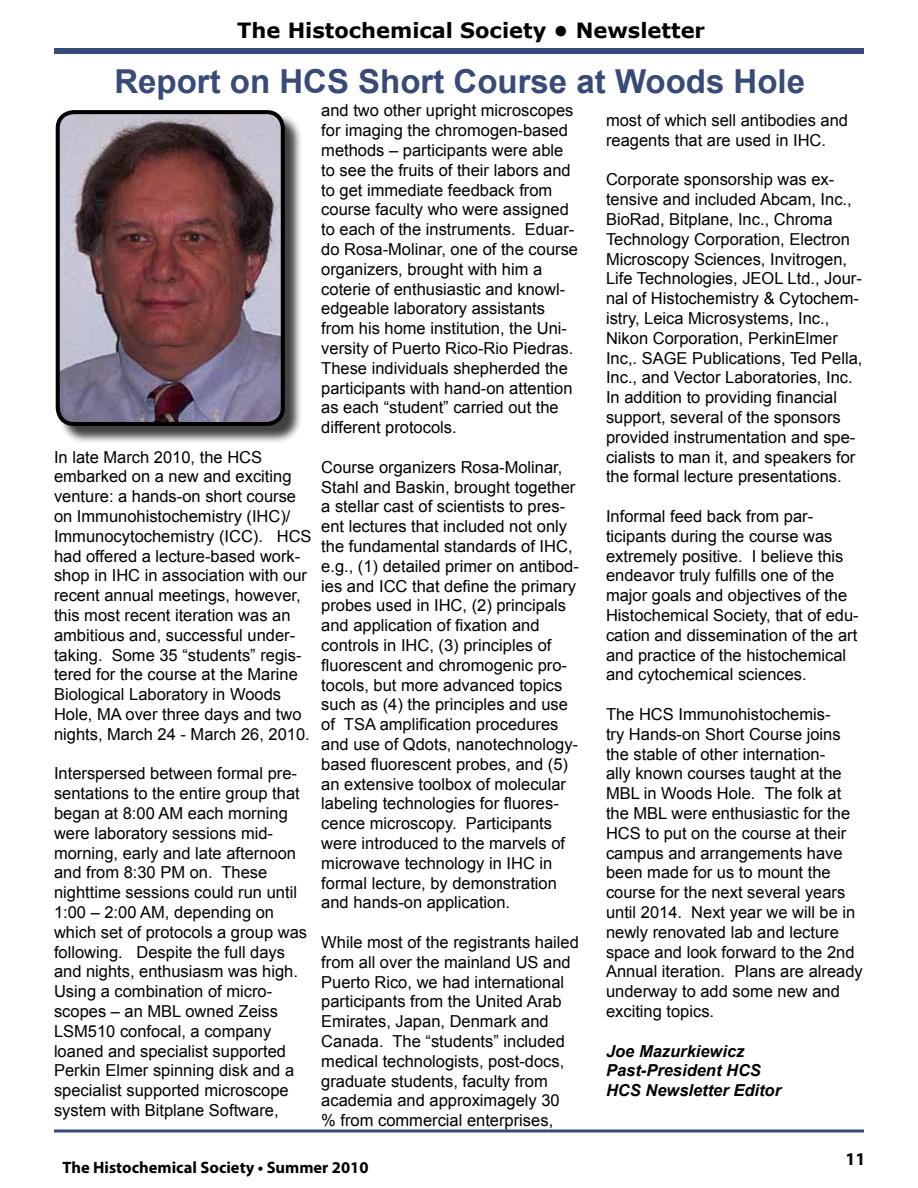
<style>
.page{position:relative;width:918px;height:1188px;background:#fff}
.page>*{position:absolute;margin:0;border:0;box-sizing:border-box;transform-origin:0 0}
.t1{font:700 33px "Arial";color:#384b78}
.t2{font:700 21px "Verdana";color:#000}
.t3{font:700 18px "Myriad Pro";color:#000}
.t4{font:16.5px/19.8px "Arial";color:#000}
.t5{font:italic 700 16.5px/19.8px "Arial";color:#000}
.t6{font:700 16.5px "Myriad Pro";color:#000}
</style>
<div class="page">
<div style="left:54px;top:48px;width:810px;height:6px;background:#384b78"></div>
<hr style="left:54px;top:1130px;width:810px;height:2px;background:#384b78">
<div style="left:58px;top:112px;width:246px;height:332px;background:#000;opacity:.75"></div>
<img style="left:58px;top:112px;width:225px;height:312px">
<div style="left:56px;top:110px;width:229px;height:316px;border:4px solid #000;border-radius:16px"></div>
<p class="t2" style="left:237px;top:17px;width:469px">The Histochemical Society • Newsletter</p>
<h1 class="t1" style="left:114px;top:59px;width:692px">Report on HCS Short Course at Woods Hole</h1>
<p class="t4" style="left:54px;top:447px;width:259px">In late March 2010, the HCS embarked on a new and exciting venture: a hands-on short course on Immunohistochemistry (IHC)/<br>Immunocytochemistry (ICC). HCS had offered a lecture-based work&shy;shop in IHC in association with our recent annual meetings, however, this most recent iteration was an ambitious and, successful under&shy;taking. Some 35 “students” regis&shy;tered for the course at the Marine<br>Biological Laboratory in Woods<br>Hole, MA over three days and two nights, March 24 - March 26, 2010.</p>
<p class="t4" style="left:54px;top:764px;width:255px">Interspersed between formal pre&shy;sentations to the entire group that began at 8:00 AM each morning were laboratory sessions mid&shy;morning, early and late afternoon and from 8:30 PM on. These nighttime sessions could run until<br>1:00 – 2:00 AM, depending on which set of protocols a group was following. Despite the full days and nights, enthusiasm was high.<br>Using a combination of micro&shy;scopes – an MBL owned Zeiss<br>LSM510 confocal, a company loaned and specialist supported<br>Perkin Elmer spinning disk and a specialist supported microscope system with Bitplane Software,</p>
<p class="t4" style="left:321px;top:101px;width:258px">and two other upright microscopes for imaging the chromogen-based methods – participants were able to see the fruits of their labors and to get immediate feedback from course faculty who were assigned to each of the instruments. Eduar&shy;do Rosa-Molinar, one of the course organizers, brought with him a coterie of enthusiastic and knowl&shy;edgeable laboratory assistants from his home institution, the Uni&shy;versity of Puerto Rico-Rio Piedras.<br>These individuals shepherded the participants with hand-on attention as each “student” carried out the different protocols.</p>
<p class="t4" style="left:321px;top:457px;width:259px">Course organizers Rosa-Molinar, Stahl and Baskin, brought together a stellar cast of scientists to pres&shy;ent lectures that included not only the fundamental standards of IHC, e.g., (1) detailed primer on antibod&shy;ies and ICC that define the primary probes used in IHC, (2) principals and application of fixation and controls in IHC, (3) principles of fluorescent and chromogenic pro&shy;tocols, but more advanced topics such as (4) the principles and use of TSA amplification procedures and use of Qdots, nanotechnology&shy;based fluorescent probes, and (5) an extensive toolbox of molecular labeling technologies for fluores&shy;cence microscopy. Participants were introduced to the marvels of microwave technology in IHC in formal lecture, by demonstration and hands-on application.</p>
<p class="t4" style="left:321px;top:932px;width:259px">While most of the registrants hailed from all over the mainland US and Puerto Rico, we had international participants from the United Arab Emirates, Japan, Denmark and Canada. The “students” included medical technologists, post-docs, graduate students, faculty from academia and approximagely 30<br>% from commercial enterprises,</p>
<p class="t6" style="left:63px;top:1156px;width:307px">The Histochemical Society • Summer 2010</p>
<p class="t4" style="left:606px;top:110px;width:244px">most of which sell antibodies and reagents that are used in IHC.</p>
<p class="t4" style="left:606px;top:170px;width:258px">Corporate sponsorship was ex&shy;tensive and included Abcam, Inc., BioRad, Bitplane, Inc., Chroma Technology Corporation, Electron Microscopy Sciences, Invitrogen, Life Technologies, JEOL Ltd., Jour&shy;nal of Histochemistry &amp; Cytochem&shy;istry, Leica Microsystems, Inc., Nikon Corporation, PerkinElmer Inc,. SAGE Publications, Ted Pella, Inc., and Vector Laboratories, Inc.<br>In addition to providing financial support, several of the sponsors provided instrumentation and spe&shy;cialists to man it, and speakers for the formal lecture presentations.</p>
<p class="t4" style="left:606px;top:506px;width:254px">Informal feed back from par&shy;ticipants during the course was extremely positive. I believe this endeavor truly fulfills one of the major goals and objectives of the Histochemical Society, that of edu&shy;cation and dissemination of the art and practice of the histochemical and cytochemical sciences.</p>
<p class="t4" style="left:606px;top:704px;width:258px">The HCS Immunohistochemis-<br>try Hands-on Short Course joins the stable of other internation-<br>ally known courses taught at the<br>MBL in Woods Hole. The folk at the MBL were enthusiastic for the<br>HCS to put on the course at their campus and arrangements have been made for us to mount the course for the next several years until 2014. Next year we will be in newly renovated lab and lecture space and look forward to the 2nd<br>Annual iteration. Plans are already underway to add some new and exciting topics.</p>
<p class="t5" style="left:606px;top:1042px;width:177px">Joe Mazurkiewicz<br>Past-President HCS<br>HCS Newsletter Editor</p>
<p class="t3" style="left:846px;top:1148px;width:21px">11</p>
</div>
